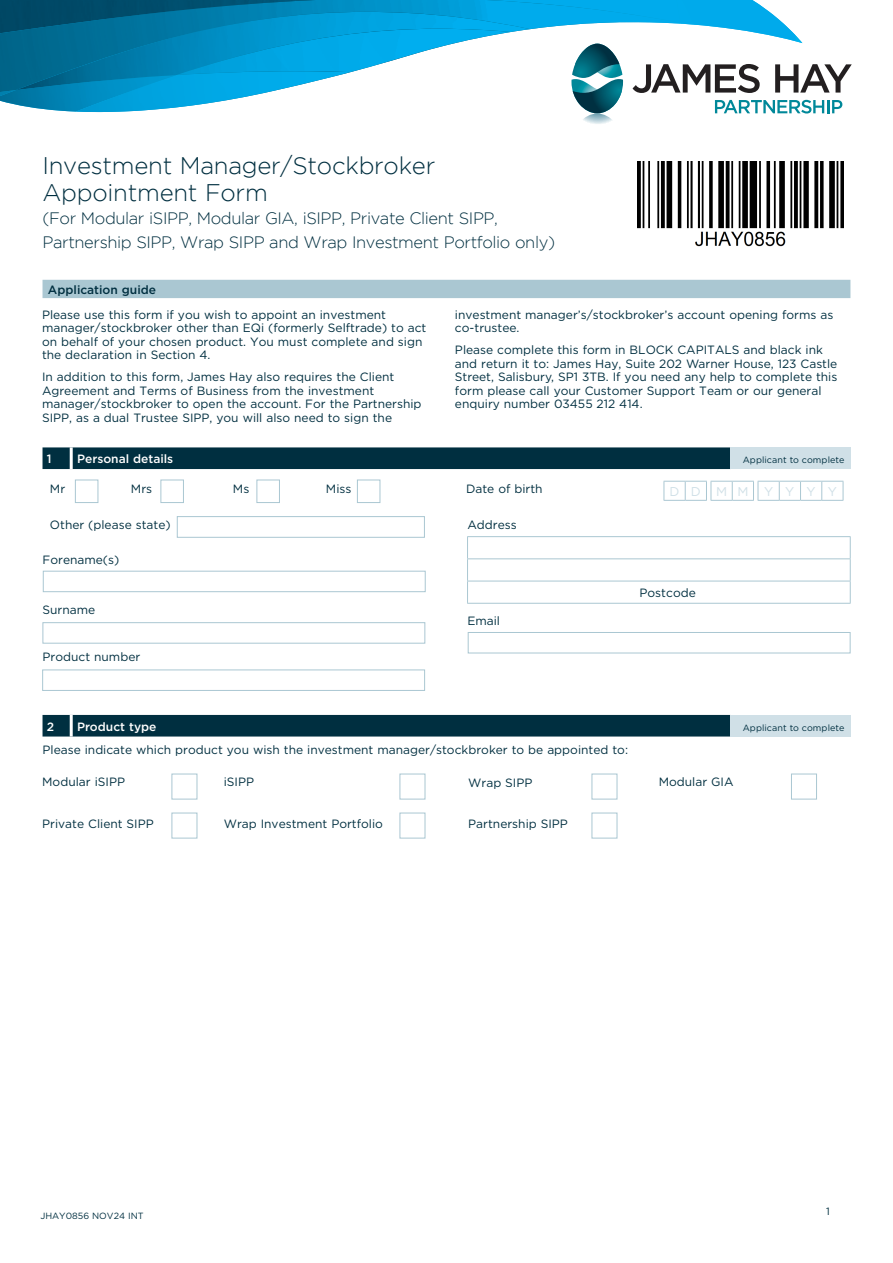
<style>
.page{position:relative;width:893px;height:1263px;background:#fff}
.page>*{position:absolute;margin:0;border:0;box-sizing:border-box;transform-origin:0 0}
.t1{font:300 24px/26.5px "Gotham";letter-spacing:-.01em;color:#002f40}
.t2{font:300 16.5px/23.5px "Gotham";letter-spacing:-.025em;color:#002f40}
.t3{font:12.75px "Gotham";letter-spacing:.95em;color:#d0e0e7}
.t4{font:12px/13.5px "Gotham";color:#002f40}
.t5{font:500 12px "Gotham";color:#fff}
.t6{font:500 12px "Gotham";color:#002f40}
.t7{font:10.5px "Gotham";color:#002f40}
.t8{font:9px "Gotham";letter-spacing:.01em;color:#002f40}
</style>
<div class="page">
<hr style="left:467px;top:536px;width:384px;height:1px;background:#aac7d2">
<hr style="left:467px;top:558px;width:384px;height:1px;background:#aac7d2">
<hr style="left:467px;top:581px;width:384px;height:1px;background:#aac7d2">
<svg style="left:467px;top:537px;width:1px;height:66px"></svg>
<svg style="left:850px;top:537px;width:1px;height:66px"></svg>
<hr style="left:467px;top:603px;width:384px;height:1px;background:#aac7d2">
<img style="left:0;top:92px;width:76px;height:20px">
<img style="left:76px;top:92px;width:192px;height:20px">
<img style="left:0;top:33px;width:277px;height:59px">
<img style="left:16px;top:33px;width:278px;height:57px">
<img style="left:177px;top:33px;width:117px;height:42px">
<img style="left:693px;top:0;width:89px;height:22px">
<img style="left:680px;top:0;width:13px;height:22px">
<img style="left:0;top:0;width:680px;height:33px">
<svg style="left:294px;top:22px;width:558px;height:102px"></svg>
<div style="left:43px;top:571px;width:383px;height:21px;border:1px solid #aac7d2"></div>
<div style="left:43px;top:622px;width:382px;height:21px;border:1px solid #aac7d2"></div>
<div style="left:42px;top:669px;width:383px;height:22px;border:1px solid #aac7d2"></div>
<div style="left:468px;top:632px;width:382px;height:21px;border:1px solid #aac7d2"></div>
<svg style="left:664px;top:481px;width:180px;height:20px"></svg>
<div style="left:43px;top:447px;width:687px;height:22px;background:#002f40"></div>
<div style="left:730px;top:447px;width:120px;height:22px;background:#d0e0e7"></div>
<hr style="left:70px;top:447px;width:3px;height:22px;background:#fff">
<div style="left:43px;top:715px;width:687px;height:21px;background:#002f40"></div>
<div style="left:730px;top:715px;width:120px;height:21px;background:#d0e0e7"></div>
<hr style="left:70px;top:715px;width:3px;height:21px;background:#fff">
<div style="left:75px;top:480px;width:23px;height:23px;border:1px solid #aac7d2"></div>
<div style="left:161px;top:480px;width:23px;height:23px;border:1px solid #aac7d2"></div>
<div style="left:257px;top:480px;width:23px;height:23px;border:1px solid #aac7d2"></div>
<div style="left:357px;top:480px;width:23px;height:23px;border:1px solid #aac7d2"></div>
<div style="left:177px;top:516px;width:248px;height:22px;border:1px solid #aac7d2"></div>
<img style="left:637px;top:162px;width:206px;height:85px">
<div style="left:172px;top:774px;width:25px;height:25px;border:1px solid #aac7d2"></div>
<div style="left:172px;top:813px;width:25px;height:25px;border:1px solid #aac7d2"></div>
<div style="left:400px;top:774px;width:25px;height:25px;border:1px solid #aac7d2"></div>
<div style="left:400px;top:813px;width:25px;height:25px;border:1px solid #aac7d2"></div>
<div style="left:592px;top:774px;width:25px;height:25px;border:1px solid #aac7d2"></div>
<div style="left:592px;top:813px;width:25px;height:25px;border:1px solid #aac7d2"></div>
<div style="left:791px;top:774px;width:26px;height:25px;border:1px solid #aac7d2"></div>
<div style="left:43px;top:280px;width:807px;height:17px;background:#aac7d2"></div>
<div style="left:43px;top:280px;width:807px;height:18px;border:2px solid #aac7d2"></div>
<h1 class="t1" style="left:43px;top:152px;width:394px">Investment Manager/Stockbroker<br>Appointment Form</h1>
<h2 class="t2" style="left:43px;top:207px;width:514px">(For Modular iSIPP, Modular GIA, iSIPP, Private Client SIPP,<br>Partnership SIPP, Wrap SIPP and Wrap Investment Portfolio only)</h2>
<p class="t6" style="left:48px;top:282px;width:110px">Application guide</p>
<p class="t4" style="left:42px;top:308px;width:386px">Please use this form if you wish to appoint an investment manager/stockbroker other than EQi (formerly Selftrade) to act on behalf of your chosen product. You must complete and sign the declaration in Section 4.</p>
<p class="t4" style="left:42px;top:370px;width:381px">In addition to this form, James Hay also requires the Client Agreement and Terms of Business from the investment manager/stockbroker to open the account. For the Partnership SIPP, as a dual Trustee SIPP, you will also need to sign the</p>
<p class="t4" style="left:455px;top:308px;width:380px">investment manager’s/stockbroker’s account opening forms as co-trustee.</p>
<p class="t4" style="left:455px;top:343px;width:384px">Please complete this form in BLOCK CAPITALS and black ink and return it to: James Hay, Suite 202 Warner House, 123 Castle Street, Salisbury, SP1 3TB. If you need any help to complete this form please call your Customer Support Team or our general enquiry number 03455 212 414.</p>
<p class="t5" style="left:47px;top:451px;width:6px">1</p>
<p class="t5" style="left:77px;top:451px;width:98px">Personal details</p>
<p class="t8" style="left:743px;top:454px;width:103px">Applicant to complete</p>
<p class="t4" style="left:50px;top:481px;width:17px">Mr</p>
<p class="t4" style="left:131px;top:481px;width:23px">Mrs</p>
<p class="t4" style="left:233px;top:481px;width:18px">Ms</p>
<p class="t4" style="left:326px;top:481px;width:27px">Miss</p>
<p class="t4" style="left:50px;top:517px;width:122px">Other (please state)</p>
<p class="t4" style="left:43px;top:552px;width:78px">Forename(s)</p>
<p class="t4" style="left:43px;top:603px;width:54px">Surname</p>
<p class="t4" style="left:43px;top:650px;width:99px">Product number</p>
<p class="t4" style="left:466px;top:482px;width:78px">Date of birth</p>
<p class="t4" style="left:467px;top:517px;width:51px">Address</p>
<p class="t4" style="left:467px;top:613px;width:34px">Email</p>
<p class="t3" style="left:670px;top:483px;width:169px">DD MM YYYY</p>
<p class="t4" style="left:639px;top:586px;width:58px">Postcode</p>
<p class="t5" style="left:47px;top:718px;width:9px">2</p>
<p class="t5" style="left:77px;top:718px;width:81px">Product type</p>
<p class="t8" style="left:743px;top:722px;width:103px">Applicant to complete</p>
<p class="t4" style="left:43px;top:743px;width:587px">Please indicate which product you wish the investment manager/stockbroker to be appointed to:</p>
<p class="t4" style="left:42px;top:775px;width:84px">Modular iSIPP</p>
<p class="t4" style="left:224px;top:775px;width:32px">iSIPP</p>
<p class="t4" style="left:659px;top:775px;width:76px">Modular GIA</p>
<p class="t4" style="left:468px;top:776px;width:66px">Wrap SIPP</p>
<p class="t4" style="left:42px;top:817px;width:113px">Private Client SIPP</p>
<p class="t4" style="left:224px;top:816px;width:161px">Wrap Investment Portfolio</p>
<p class="t4" style="left:468px;top:816px;width:101px">Partnership SIPP</p>
<p class="t8" style="left:40px;top:1210px;width:105px">JHAY0856 NOV24 INT</p>
<p class="t7" style="left:826px;top:1204px;width:5px">1</p>
</div>
